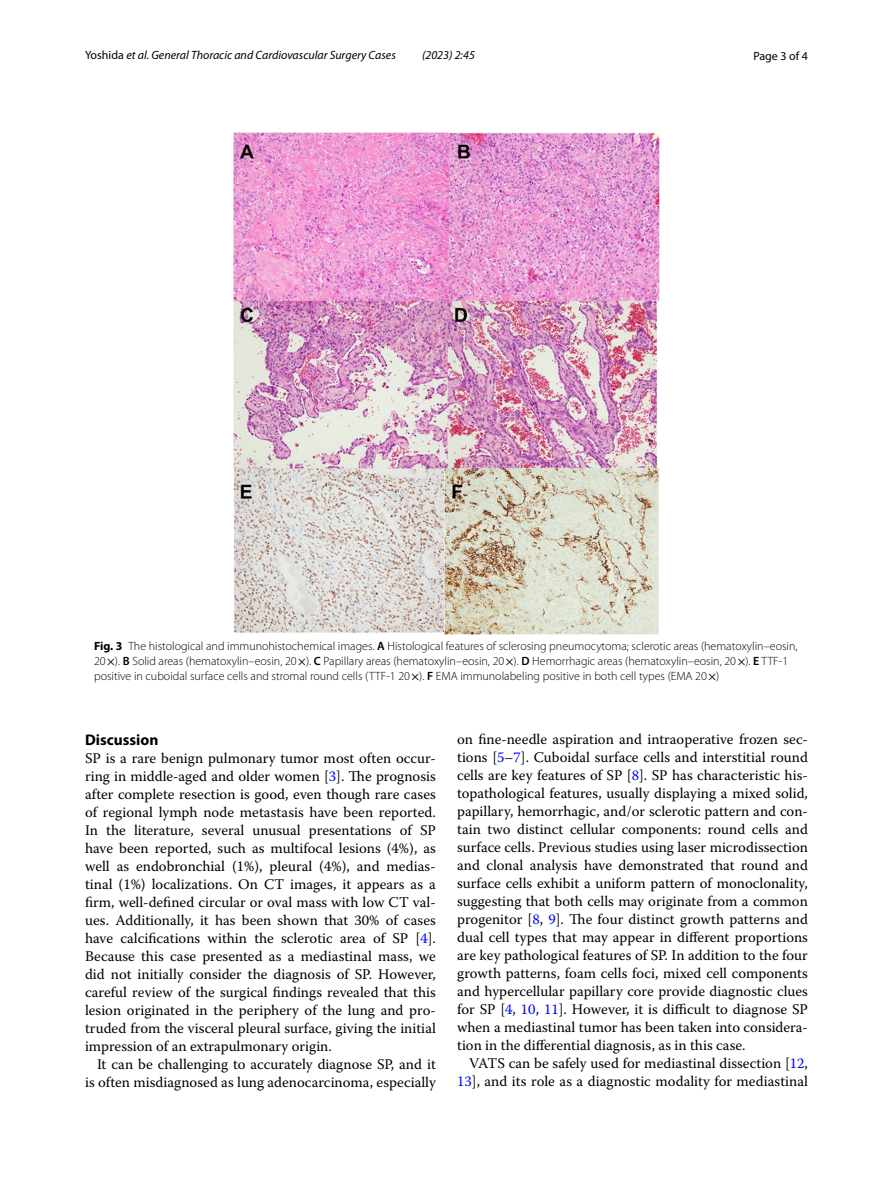
<style>
.page{position:relative;width:893px;height:1187px;background:#fff}
.page>*{position:absolute;margin:0;border:0;box-sizing:border-box;transform-origin:0 0}
.t1{font:700 15.45px "Myriad Pro";color:#000}
.t2{font:14.7px/18px "Warnock Pro";color:#000;text-align:justify}
.t3{font:300 12px/15px "Myriad Pro";color:#000}
.t4{font:italic 12px "Myriad Pro";color:#000}
.t5{font:12px "Myriad Pro";color:#000}
.s1{font-style:normal}
.s2{font-weight:700}
.s3{font-weight:600}
.s4{font-family:"STIX";font-weight:400}
.s5{color:#00f}
</style>
<div class="page">
<img style="left:234px;top:133px;width:425px;height:502px">
<p class="t4" style="left:85px;top:48px;width:312px"><span class="s1">Yoshida</span> et al. General Thoracic and Cardiovascular Surgery Cases</p>
<p class="t4" style="left:422px;top:48px;width:54px">(2023) 2:45</p>
<p class="t5" style="left:753px;top:48px;width:56px">Page 3 of 4</p>
<p class="t3" style="left:94px;top:638px;width:705px"><span class="s2">Fig. 3</span> The histological and immunohistochemical images. <span class="s3">A</span> Histological features of sclerosing pneumocytoma; sclerotic areas (hematoxylin–eosin,<br>20<span class="s4">×</span>). <span class="s3">B</span> Solid areas (hematoxylin–eosin, 20<span class="s4">×</span>). <span class="s3">C</span> Papillary areas (hematoxylin–eosin, 20<span class="s4">×</span>). <span class="s3">D</span> Hemorrhagic areas (hematoxylin–eosin, 20<span class="s4">×</span>). <span class="s3">E</span> TTF-1 positive in cuboidal surface cells and stromal round cells (TTF-1 20<span class="s4">×</span>). <span class="s3">F</span> EMA immunolabeling positive in both cell types (EMA 20<span class="s4">×</span>)</p>
<p class="t1" style="left:85px;top:729px;width:75px">Discussion</p>
<p class="t2" style="left:85px;top:748px;width:352px">SP is a rare benign pulmonary tumor most often occur&shy;ring in middle-aged and older women [<span class="s5">3</span>]. The prognosis after complete resection is good, even though rare cases of regional lymph node metastasis have been reported.<br>In the literature, several unusual presentations of SP have been reported, such as multifocal lesions (4%), as well as endobronchial (1%), pleural (4%), and medias&shy;tinal (1%) localizations. On CT images, it appears as a firm, well-defined circular or oval mass with low CT val&shy;ues. Additionally, it has been shown that 30% of cases have calcifications within the sclerotic area of SP [<span class="s5">4</span>].<br>Because this case presented as a mediastinal mass, we did not initially consider the diagnosis of SP. However, careful review of the surgical findings revealed that this lesion originated in the periphery of the lung and pro&shy;truded from the visceral pleural surface, giving the initial impression of an extrapulmonary origin.</p>
<p class="t2" style="left:85px;top:1054px;width:352px;text-align:right">It can be challenging to accurately diagnose SP, and it is often misdiagnosed as lung adenocarcinoma, especially</p>
<p class="t2" style="left:457px;top:729px;width:352px">on fine-needle aspiration and intraoperative frozen sec&shy;tions [<span class="s5">5</span>–<span class="s5">7</span>]. Cuboidal surface cells and interstitial round cells are key features of SP [<span class="s5">8</span>]. SP has characteristic his&shy;topathological features, usually displaying a mixed solid, papillary, hemorrhagic, and/or sclerotic pattern and con&shy;tain two distinct cellular components: round cells and surface cells. Previous studies using laser microdissection and clonal analysis have demonstrated that round and surface cells exhibit a uniform pattern of monoclonality, suggesting that both cells may originate from a common progenitor [<span class="s5">8</span>, <span class="s5">9</span>]. The four distinct growth patterns and dual cell types that may appear in different proportions are key pathological features of SP. In addition to the four growth patterns, foam cells foci, mixed cell components and hypercellular papillary core provide diagnostic clues for SP [<span class="s5">4</span>, <span class="s5">10</span>, <span class="s5">11</span>]. However, it is difficult to diagnose SP when a mediastinal tumor has been taken into considera&shy;tion in the differential diagnosis, as in this case.</p>
<p class="t2" style="left:457px;top:1053px;width:352px;text-align:right">VATS can be safely used for mediastinal dissection [<span class="s5">12</span>,<br><span class="s5">13</span>], and its role as a diagnostic modality for mediastinal</p>
</div>
